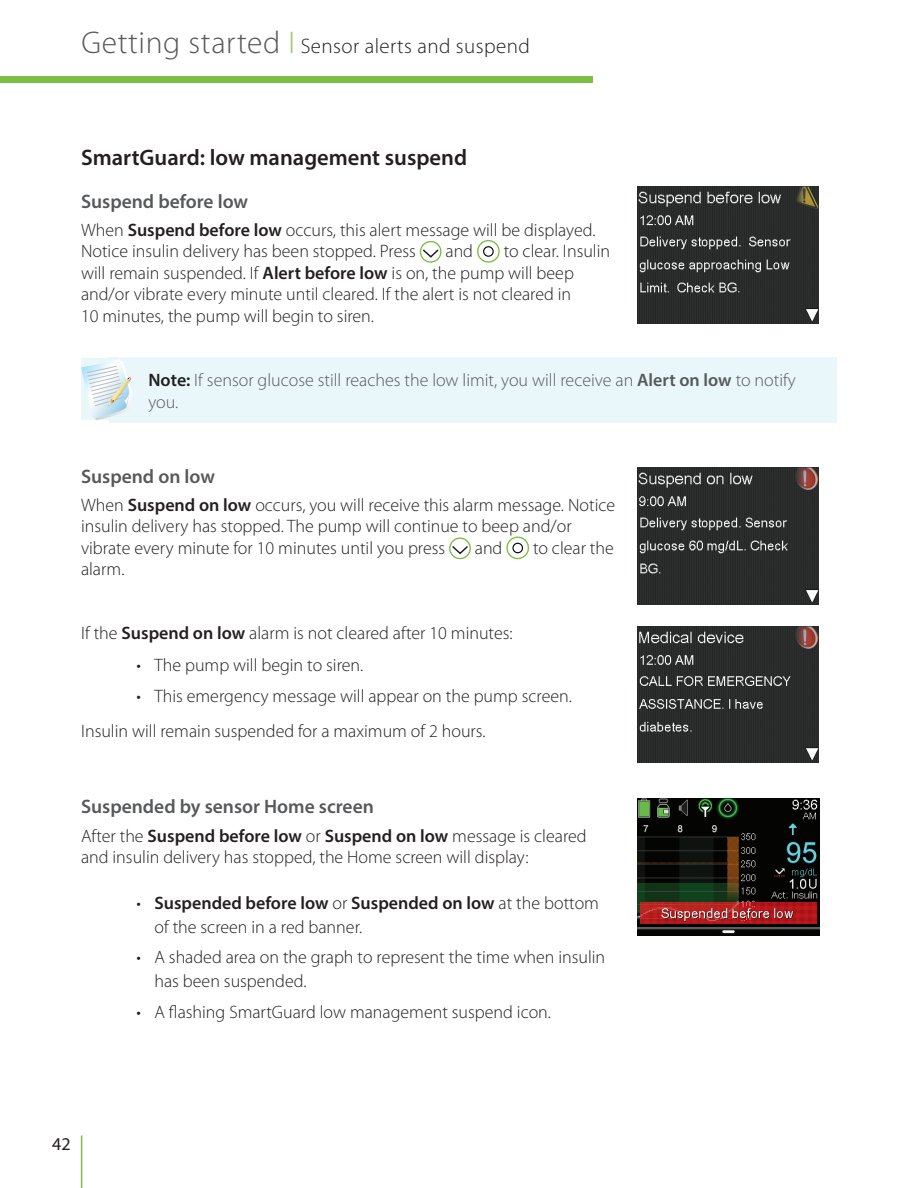
<style>
.page{position:relative;width:918px;height:1188px;background:#fff}
.page>*{position:absolute;margin:0;border:0;box-sizing:border-box;transform-origin:0 0}
.t1{font:600 22.5px "Myriad Pro";color:#231f20}
.t2{font:300 21px "Myriad Pro";letter-spacing:.02em;color:#231f20}
.t3{font:600 19.5px "Myriad Pro";color:#57585a}
.t4{font:300 18px/21.6px "Myriad Pro";color:#231f20}
.t5{font:300 18px/21.6px "Myriad Pro";color:#57585a}
.t6{font:18px "Myriad Pro";color:#231f20}
.s1{font-size:31.5px;color:#57585a}
.s2{font-size:31.5px;color:#94c863}
.s3{font-weight:600}
.s4{font-weight:600;color:#231f20}
</style>
<div class="page">
<div style="left:0;top:76px;width:593px;height:6px;background:#7abe42"></div>
<hr style="left:81px;top:1136px;width:1px;height:52px;background:#7abe42">
<div style="left:420px;top:241px;width:22px;height:22px;border:1px solid #7abe42;border-radius:50%"></div>
<svg style="left:422px;top:248px;width:18px;height:11px"></svg>
<div style="left:483px;top:246px;width:11px;height:11px;border:1px solid #050504;border-radius:50%"></div>
<div style="left:477px;top:240px;width:23px;height:23px;border:1px solid #7abe42;border-radius:50%"></div>
<img style="left:638px;top:187px;width:181px;height:136px">
<div style="left:109px;top:358px;width:728px;height:65px;background:#e9f7fb"></div>
<svg style="left:81px;top:359px;width:51px;height:61px"></svg>
<div style="left:449px;top:537px;width:22px;height:22px;border:1px solid #7abe42;border-radius:50%"></div>
<svg style="left:451px;top:546px;width:18px;height:9px"></svg>
<div style="left:512px;top:543px;width:11px;height:10px;border:1px solid #050504;border-radius:50%"></div>
<div style="left:506px;top:537px;width:23px;height:22px;border:1px solid #7abe42;border-radius:50%"></div>
<img style="left:638px;top:468px;width:181px;height:136px">
<img style="left:638px;top:627px;width:180px;height:135px">
<img style="left:638px;top:799px;width:182px;height:136px">
<p class="t2" style="left:82px;top:34px;width:450px"><span class="s1">Getting started</span> <span class="s2">I</span> Sensor alerts and suspend</p>
<p class="t1" style="left:81px;top:144px;width:388px">SmartGuard: low management suspend</p>
<p class="t3" style="left:81px;top:189px;width:169px">Suspend before low</p>
<p class="t4" style="left:81px;top:219px;width:516px">When <span class="s3">Suspend before low</span> occurs, this alert message will be displayed.<br>Notice insulin delivery has been stopped. Press</p>
<p class="t4" style="left:81px;top:240px;width:531px;text-indent:423px">to clear. Insulin will remain suspended. If <span class="s3">Alert before low</span> is on, the pump will beep and/or vibrate every minute until cleared. If the alert is not cleared in<br>10 minutes, the pump will begin to siren.</p>
<p class="t4" style="left:445px;top:240px;width:29px">and</p>
<p class="t5" style="left:148px;top:369px;width:649px"><span class="s4">Note:</span> If sensor glucose still reaches the low limit, you will receive an <span class="s3">Alert on low</span> to notify you.</p>
<p class="t3" style="left:81px;top:464px;width:135px">Suspend on low</p>
<p class="t4" style="left:81px;top:494px;width:536px">When <span class="s3">Suspend on low</span> occurs, you will receive this alarm message. Notice insulin delivery has stopped. The pump will continue to beep and/or vibrate every minute for 10 minutes until you press</p>
<p class="t4" style="left:475px;top:537px;width:29px">and</p>
<p class="t4" style="left:533px;top:537px;width:82px">to clear the</p>
<p class="t4" style="left:81px;top:558px;width:45px">alarm.</p>
<p class="t4" style="left:81px;top:622px;width:433px">If the <span class="s3">Suspend on low</span> alarm is not cleared after 10 minutes:</p>
<p class="t4" style="left:136px;top:654px;width:228px">• The pump will begin to siren.</p>
<p class="t4" style="left:81px;top:678px;width:492px;line-height:35.8px;text-indent:55px">• This emergency message will appear on the pump screen.<br>Insulin will remain suspended for a maximum of 2 hours.</p>
<p class="t3" style="left:81px;top:795px;width:294px">Suspended by sensor Home screen</p>
<p class="t4" style="left:81px;top:825px;width:507px">After the <span class="s3">Suspend before low</span> or <span class="s3">Suspend on low</span> message is cleared and insulin delivery has stopped, the Home screen will display:</p>
<p class="t4" style="left:154px;top:891px;width:446px;line-height:24px;text-indent:-18px">• <span class="s3">Suspended before low</span> or <span class="s3">Suspended on low</span> at the bottom of the screen in a red banner.</p>
<p class="t4" style="left:154px;top:945px;width:452px;line-height:24px;text-indent:-18px">• A shaded area on the graph to represent the time when insulin has been suspended.</p>
<p class="t4" style="left:136px;top:1001px;width:416px">• A flashing SmartGuard low management suspend icon.</p>
<p class="t6" style="left:52px;top:1133px;width:20px">42</p>
</div>
